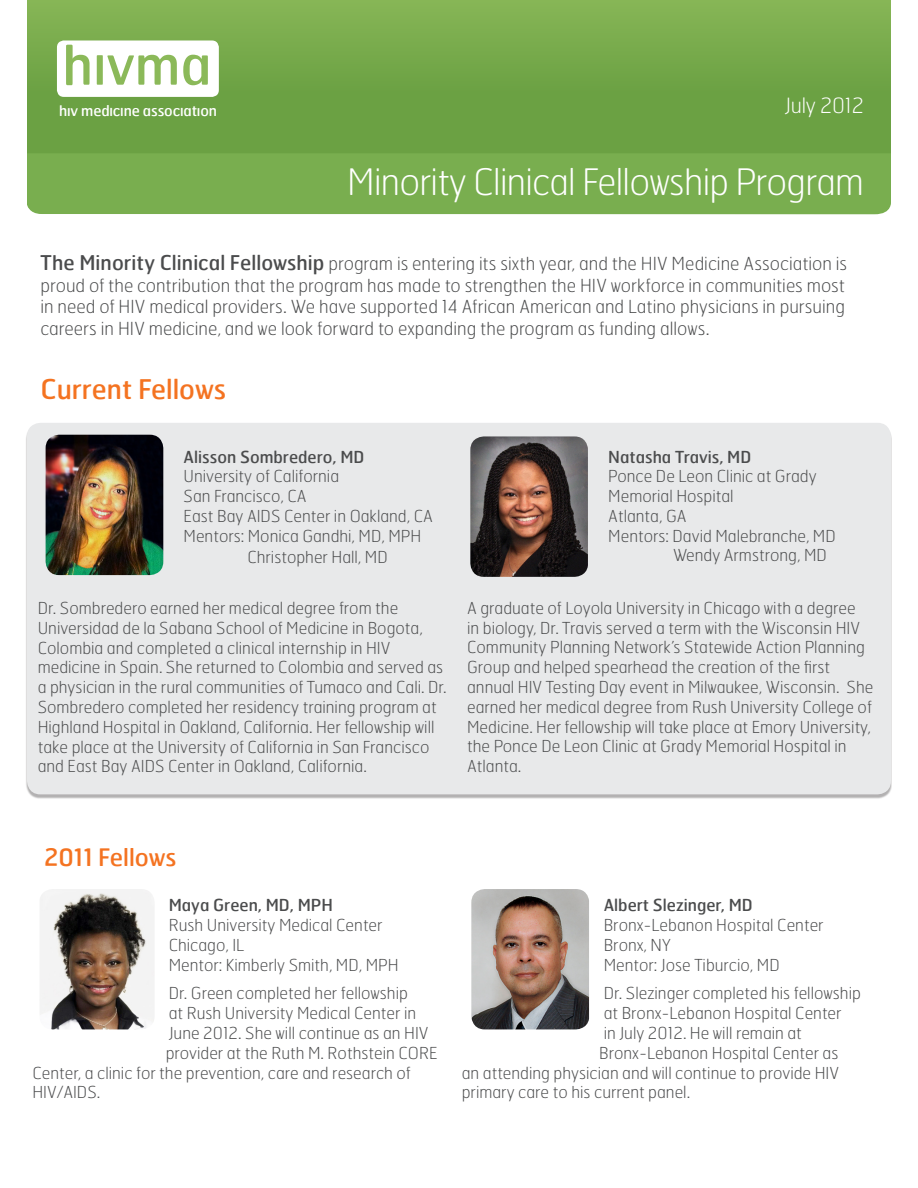
<style>
.page{position:relative;width:918px;height:1188px;background:#fff}
.page>*{position:absolute;margin:0;border:0;box-sizing:border-box;transform-origin:0 0}
.t1{font:54.45px "Hermes";color:#8bb959}
.t2{font:100 36.45px "Hermes";letter-spacing:-.02em;color:#fff}
.t3{font:27px "Hermes";color:#f47321}
.t4{font:24px "Hermes";color:#f47321}
.t5{font:100 21px "Hermes";letter-spacing:-.01em;color:#fff}
.t6{font:100 18px/21.6px "Hermes";color:#4b4c4d}
.t7{font:100 16.5px/19.8px "Hermes";color:#4b4c4d}
.t8{font:16.5px "Hermes";color:#4b4c4d}
.t9{font:14.55px "Hermes";letter-spacing:-.01em;color:#fff}
.s1{font-size:39.75px}
.s2{font-size:10.5px}
.s3{font-size:10.8px}
.s4{font-weight:400;font-size:20.25px}
</style>
<div class="page">
<div style="left:27px;top:423px;width:864px;height:371px;background:#e8e9ea;border-radius:14px"></div>
<svg style="left:27px;top:0;width:864px;height:153px;background:#73a748"></svg>
<div style="left:27px;top:153px;width:864px;height:61px;background:#79ae4f"></div>
<img style="left:40px;top:889px;width:114px;height:140px">
<img style="left:471px;top:889px;width:118px;height:140px">
<img style="left:470px;top:436px;width:118px;height:141px">
<img style="left:46px;top:435px;width:117px;height:140px">
<div style="left:57px;top:40px;width:162px;height:57px;background:#fff;border-radius:7px"></div>
<h1 class="t1" style="left:63px;top:30px;width:150px">hl <span class="s1">l</span>vma</h1>
<p class="t9" style="left:59px;top:101px;width:159px">h<span class="s2">l</span>v med<span class="s3">l</span>c<span class="s3">l</span>ne assoc<span class="s3">l</span>at<span class="s2">l</span>on</p>
<p class="t5" style="left:785px;top:92px;width:81px">July 2012</p>
<h2 class="t2" style="left:347px;top:158px;width:518px">Minority Clinical Fellowship Program</h2>
<p class="t6" style="left:40px;top:253px;width:808px"><span class="s4">The Minority Clinical Fellowship</span> program is entering its sixth year, and the HIV Medicine Association is proud of the contribution that the program has made to strengthen the HIV workforce in communities most in need of HIV medical providers. We have supported 14 African American and Latino physicians in pursuing careers in HIV medicine, and we look forward to expanding the program as funding allows.</p>
<h3 class="t3" style="left:40px;top:372px;width:187px">Current Fellows</h3>
<p class="t8" style="left:184px;top:446px;width:182px">Alisson Sombredero, MD</p>
<p class="t7" style="left:184px;top:466px;width:157px">University of California</p>
<p class="t7" style="left:184px;top:486px;width:125px">San Francisco, CA</p>
<p class="t7" style="left:184px;top:506px;width:251px">East Bay AIDS Center in Oakland, CA</p>
<p class="t7" style="left:184px;top:525px;width:239px">Mentors: Monica Gandhi, MD, MPH</p>
<p class="t7" style="left:247px;top:546px;width:142px">Christopher Hall, MD</p>
<p class="t7" style="left:38px;top:598px;width:411px">Dr. Sombredero earned her medical degree from the Universidad de la Sabana School of Medicine in Bogota, Colombia and completed a clinical internship in HIV medicine in Spain. She returned to Colombia and served as a physician in the rural communities of Tumaco and Cali. Dr.<br>Sombredero completed her residency training program at Highland Hospital in Oakland, California. Her fellowship will take place at the University of California in San Francisco and East Bay AIDS Center in Oakland, California.</p>
<p class="t8" style="left:608px;top:446px;width:145px">Natasha Travis, MD</p>
<p class="t7" style="left:608px;top:466px;width:210px">Ponce De Leon Clinic at Grady</p>
<p class="t7" style="left:608px;top:486px;width:127px">Memorial Hospital</p>
<p class="t7" style="left:608px;top:506px;width:80px">Atlanta, GA</p>
<p class="t7" style="left:608px;top:525px;width:229px">Mentors: David Malebranche, MD</p>
<p class="t7" style="left:673px;top:545px;width:155px">Wendy Armstrong, MD</p>
<p class="t7" style="left:467px;top:597px;width:408px">A graduate of Loyola University in Chicago with a degree<br>in biology, Dr. Travis served a term with the Wisconsin HIV Community Planning Network’s Statewide Action Planning Group and helped spearhead the creation of the first annual HIV Testing Day event in Milwaukee, Wisconsin. She earned her medical degree from Rush University College of Medicine. Her fellowship will take place at Emory University, the Ponce De Leon Clinic at Grady Memorial Hospital in Atlanta.</p>
<h3 class="t4" style="left:44px;top:842px;width:134px">2011 Fellows</h3>
<p class="t8" style="left:169px;top:895px;width:166px">Maya Green, MD, MPH</p>
<p class="t7" style="left:169px;top:915px;width:231px">Rush University Medical Center<br>Chicago, IL<br>Mentor: Kimberly Smith, MD, MPH</p>
<p class="t7" style="left:169px;top:983px;width:241px">Dr. Green completed her fellowship</p>
<p class="t7" style="left:169px;top:1003px;width:249px">at Rush University Medical Center in</p>
<p class="t7" style="left:169px;top:1023px;width:261px">June 2012. She will continue as an HIV</p>
<p class="t7" style="left:166px;top:1042px;width:273px">provider at the Ruth M. Rothstein CORE</p>
<p class="t7" style="left:32px;top:1062px;width:380px">Center, a clinic for the prevention, care and research of</p>
<p class="t7" style="left:32px;top:1082px;width:69px">HIV/AIDS.</p>
<p class="t8" style="left:604px;top:895px;width:151px">Albert Slezinger, MD</p>
<p class="t7" style="left:604px;top:915px;width:221px">Bronx-Lebanon Hospital Center<br>Bronx, NY<br>Mentor: Jose Tiburcio, MD</p>
<p class="t7" style="left:604px;top:983px;width:259px">Dr. Slezinger completed his fellowship</p>
<p class="t7" style="left:604px;top:1003px;width:239px">at Bronx-Lebanon Hospital Center</p>
<p class="t7" style="left:604px;top:1023px;width:200px">in July 2012. He will remain at</p>
<p class="t7" style="left:599px;top:1042px;width:241px">Bronx-Lebanon Hospital Center as</p>
<p class="t7" style="left:462px;top:1062px;width:379px">an attending physician and will continue to provide HIV</p>
<p class="t7" style="left:462px;top:1082px;width:230px">primary care to his current panel.</p>
</div>
